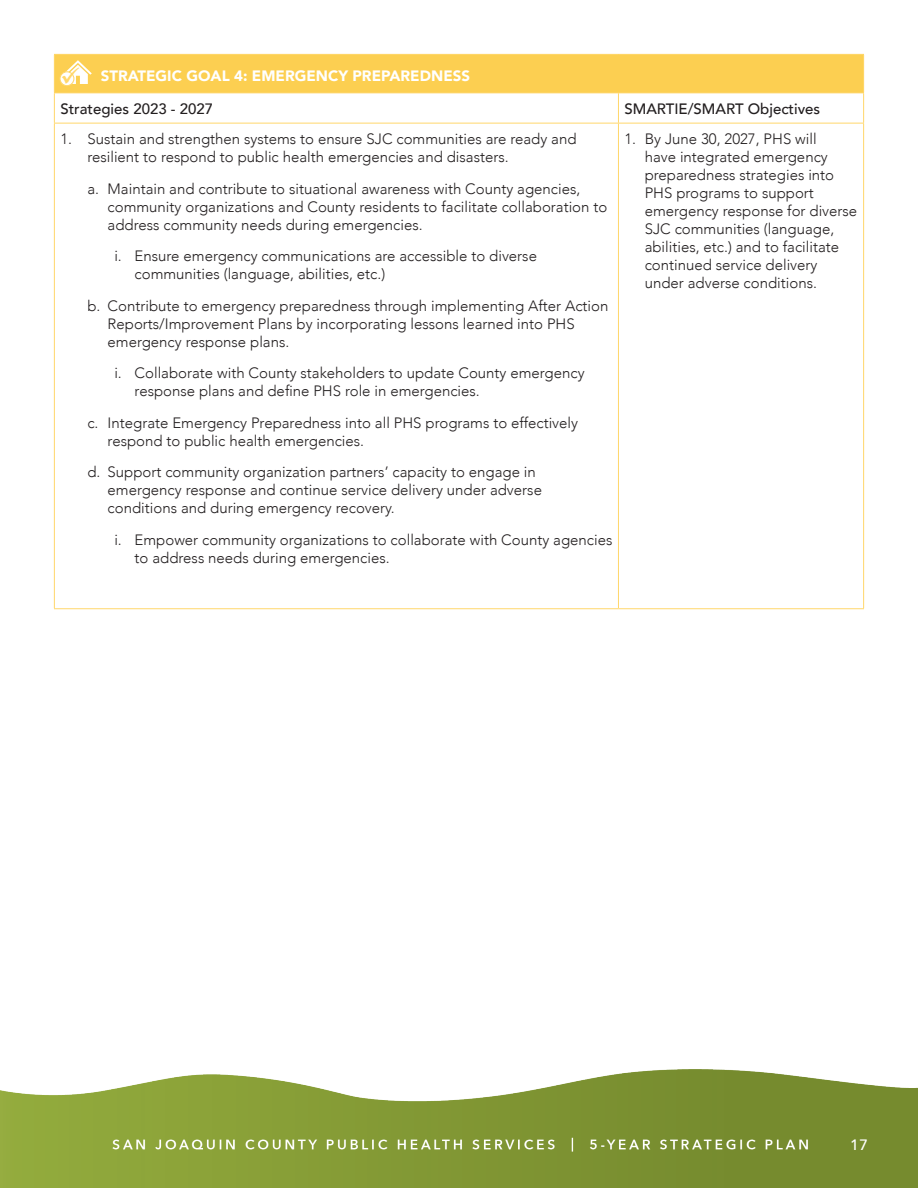
<style>
.page{position:relative;width:918px;height:1188px;background:#fff}
.page>*{position:absolute;margin:0;border:0;box-sizing:border-box;transform-origin:0 0}
.t1{font:300 15px/18px "Avenir";color:#231f20}
.Body_Text{font:500 15px "Avenir";color:#231f20}
.Body_Text-2{font:900 15px "Avenir";color:#fff}
.t2{font:500 15px "Avenir Next";color:#fff}
</style>
<div class="page">
<img style="left:0;top:1070px;width:918px;height:118px">
<div style="left:54px;top:54px;width:810px;height:39px;background:#fccf51"></div>
<hr style="left:54px;top:54px;width:564px;height:1px;background:#ffd76b">
<hr style="left:54px;top:55px;width:1px;height:38px;background:#ffd76b">
<hr style="left:618px;top:54px;width:246px;height:1px;background:#ffd76b">
<hr style="left:863px;top:55px;width:1px;height:38px;background:#ffd76b">
<hr style="left:54px;top:93px;width:564px;height:1px;background:#ffd76b">
<hr style="left:54px;top:93px;width:1px;height:30px;background:#ffd76b">
<hr style="left:618px;top:93px;width:246px;height:1px;background:#ffd76b">
<hr style="left:618px;top:93px;width:1px;height:30px;background:#ffd76b">
<hr style="left:863px;top:93px;width:1px;height:30px;background:#ffd76b">
<hr style="left:54px;top:123px;width:564px;height:1px;background:#ffd76b">
<hr style="left:54px;top:123px;width:1px;height:485px;background:#ffd76b">
<hr style="left:618px;top:123px;width:246px;height:1px;background:#ffd76b">
<hr style="left:618px;top:123px;width:1px;height:485px;background:#ffd76b">
<hr style="left:863px;top:123px;width:1px;height:485px;background:#ffd76b">
<hr style="left:54px;top:608px;width:564px;height:1px;background:#ffd76b">
<hr style="left:618px;top:608px;width:246px;height:1px;background:#ffd76b">
<div style="left:59px;top:71px;width:15px;height:15px;border:1px solid #ffd76b;border-radius:50%"></div>
<svg style="left:62px;top:60px;width:30px;height:24px"></svg>
<p class="Body_Text-2" style="left:101px;top:63px;width:371px">STRATEGIC GOAL 4: EMERGENCY PREPAREDNESS</p>
<p class="Body_Text" style="left:60px;top:96px;width:154px">Strategies 2023 - 2027</p>
<p class="Body_Text" style="left:624px;top:96px;width:197px">SMARTIE/SMART Objectives</p>
<p class="t1" style="left:87px;top:130px;width:491px;text-indent:-27px">1. Sustain and strengthen systems to ensure SJC communities are ready and resilient to respond to public health emergencies and disasters.</p>
<p class="t1" style="left:108px;top:179px;width:501px;text-indent:-20px">a. Maintain and contribute to situational awareness with County agencies, community organizations and County residents to facilitate collaboration to address community needs during emergencies.</p>
<p class="t1" style="left:135px;top:247px;width:404px;text-indent:-20px">i. Ensure emergency communications are accessible to diverse communities (language, abilities, etc.)</p>
<p class="t1" style="left:108px;top:296px;width:502px;text-indent:-20px">b. Contribute to emergency preparedness through implementing After Action<br>Reports/Improvement Plans by incorporating lessons learned into PHS emergency response plans.</p>
<p class="t1" style="left:135px;top:364px;width:451px;text-indent:-20px">i. Collaborate with County stakeholders to update County emergency response plans and define PHS role in emergencies.</p>
<p class="t1" style="left:108px;top:413px;width:472px;text-indent:-20px">c. Integrate Emergency Preparedness into all PHS programs to effectively respond to public health emergencies.</p>
<p class="t1" style="left:108px;top:463px;width:436px;text-indent:-20px">d. Support community organization partners’ capacity to engage in emergency response and continue service delivery under adverse conditions and during emergency recovery.</p>
<p class="t1" style="left:135px;top:530px;width:479px;text-indent:-20px">i. Empower community organizations to collaborate with County agencies to address needs during emergencies.</p>
<p class="t1" style="left:645px;top:130px;width:214px;text-indent:-20px">1. By June 30, 2027, PHS will<br>have integrated emergency preparedness strategies into<br>PHS programs to support emergency response for diverse<br>SJC communities (language, abilities, etc.) and to facilitate continued service delivery under adverse conditions.</p>
<p class="t2" style="left:850px;top:1132px;width:19px">17</p>
</div>
